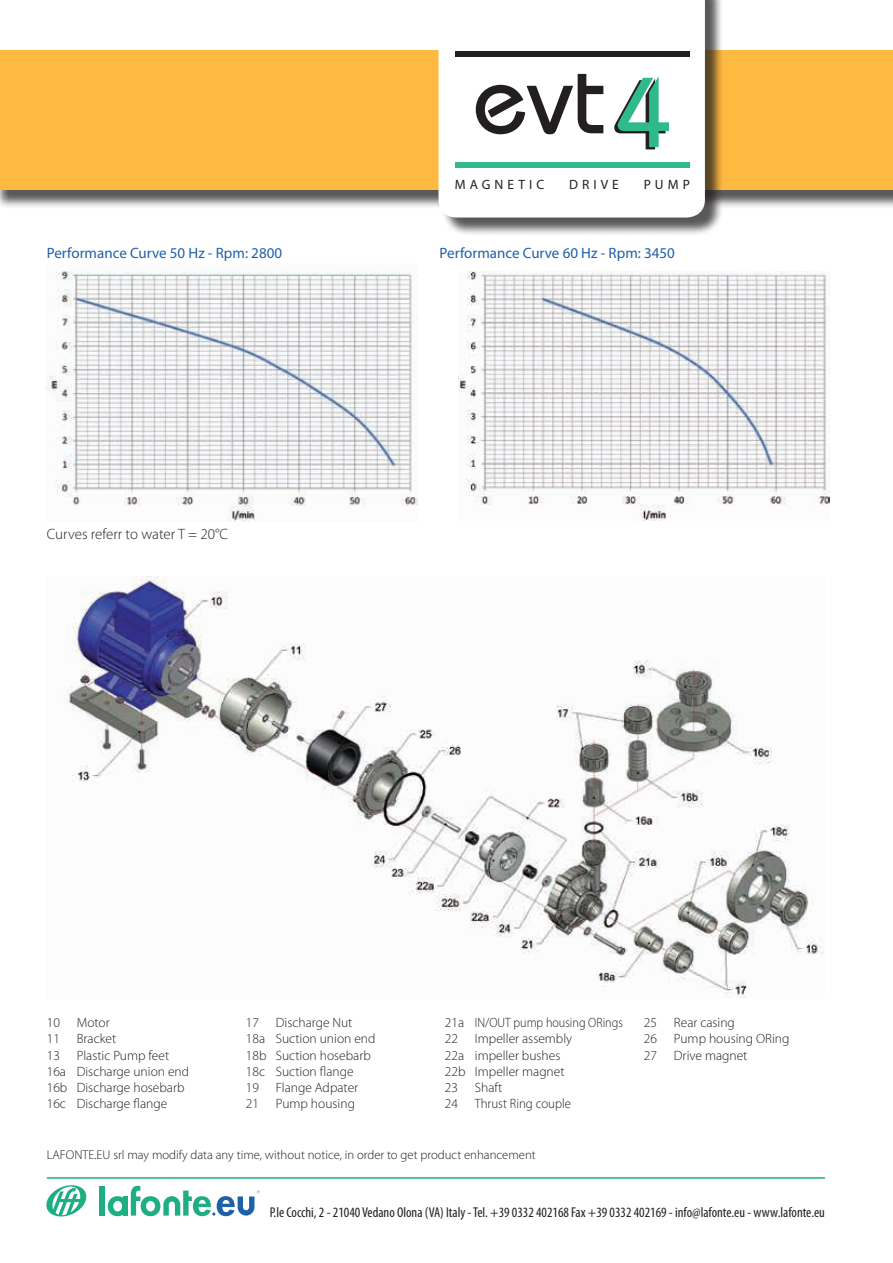
<style>
.page{position:relative;width:893px;height:1263px;background:#fff}
.page>*{position:absolute;margin:0;border:0;box-sizing:border-box;transform-origin:0 0}
.t1{font:15px "Myriad Pro";color:#2060a9}
.t2{font:300 15px "Myriad Pro";color:#231f20}
.t3{font:condensed 14.25px "Myriad Pro";color:#231f20}
.t4{font:300 13.5px/16.2px "Myriad Pro";color:#231f20}
.t5{font:13.5px "Myriad Pro";letter-spacing:.3em;color:#231f20}
.t6{font:300 12.75px "Myriad Pro";color:#231f20}
</style>
<div class="page">
<div style="left:0;top:53px;width:893px;height:156px;background:#231f20;opacity:.75"></div>
<div style="left:0;top:51px;width:893px;height:139px;background:#fdb940"></div>
<div style="left:441px;top:0;width:283px;height:236px;background:#231f20;opacity:.75"></div>
<div style="left:438px;top:0;width:267px;height:217px;background:#fff"></div>
<div style="left:455px;top:51px;width:235px;height:5px;background:#231f20"></div>
<div style="left:455px;top:163px;width:235px;height:5px;background:#2fba8c"></div>
<svg style="left:476px;top:74px;width:127px;height:60px"></svg>
<svg style="left:614px;top:77px;width:55px;height:72px"></svg>
<hr style="left:47px;top:1177px;width:778px;height:2px;background:#1dae84">
<svg style="left:46px;top:1185px;width:41px;height:32px"></svg>
<div style="left:99px;top:1186px;width:6px;height:29px;background:#1dae84"></div>
<svg style="left:108px;top:1186px;width:152px;height:30px"></svg>
<img style="left:65px;top:576px;width:759px;height:422px">
<img style="left:47px;top:271px;width:371px;height:250px">
<img style="left:458px;top:271px;width:371px;height:249px">
<p class="t5" style="left:455px;top:176px;width:91px">MAGNETIC</p>
<p class="t5" style="left:569px;top:176px;width:51px">DRIVE</p>
<p class="t5" style="left:644px;top:176px;width:48px">PUMP</p>
<p class="t1" style="left:47px;top:244px;width:237px">Performance Curve 50 Hz - Rpm: 2800</p>
<p class="t1" style="left:440px;top:244px;width:237px">Performance Curve 60 Hz - Rpm: 3450</p>
<p class="t2" style="left:47px;top:526px;width:183px">Curves referr to water T = 20°C</p>
<p class="t4" style="left:47px;top:1015px;width:144px">10 Motor<br>11 Bracket<br>13 Plastic Pump feet<br>16a Discharge union end<br>16b Discharge hosebarb<br>16c Discharge flange</p>
<p class="t4" style="left:246px;top:1015px;width:131px">17 Discharge Nut<br>18a Suction union end<br>18b Suction hosebarb<br>18c Suction flange<br>19 Flange Adpater<br>21 Pump housing</p>
<p class="t4" style="left:445px;top:1015px;width:180px">21a IN/OUT pump housing ORings<br>22 Impeller assembly<br>22a impeller bushes<br>22b Impeller magnet<br>23 Shaft<br>24 Thrust Ring couple</p>
<p class="t4" style="left:644px;top:1015px;width:147px">25 Rear casing<br>26 Pump housing ORing<br>27 Drive magnet</p>
<p class="t6" style="left:47px;top:1147px;width:491px">LAFONTE.EU srl may modify data any time, without notice, in order to get product enhancement</p>
<p class="t3" style="left:270px;top:1204px;width:557px">P.le Cocchi, 2 - 21040 Vedano Olona (VA) Italy - Tel. +39 0332 402168 Fax +39 0332 402169 - info@lafonte.eu - www.lafonte.eu</p>
</div>
